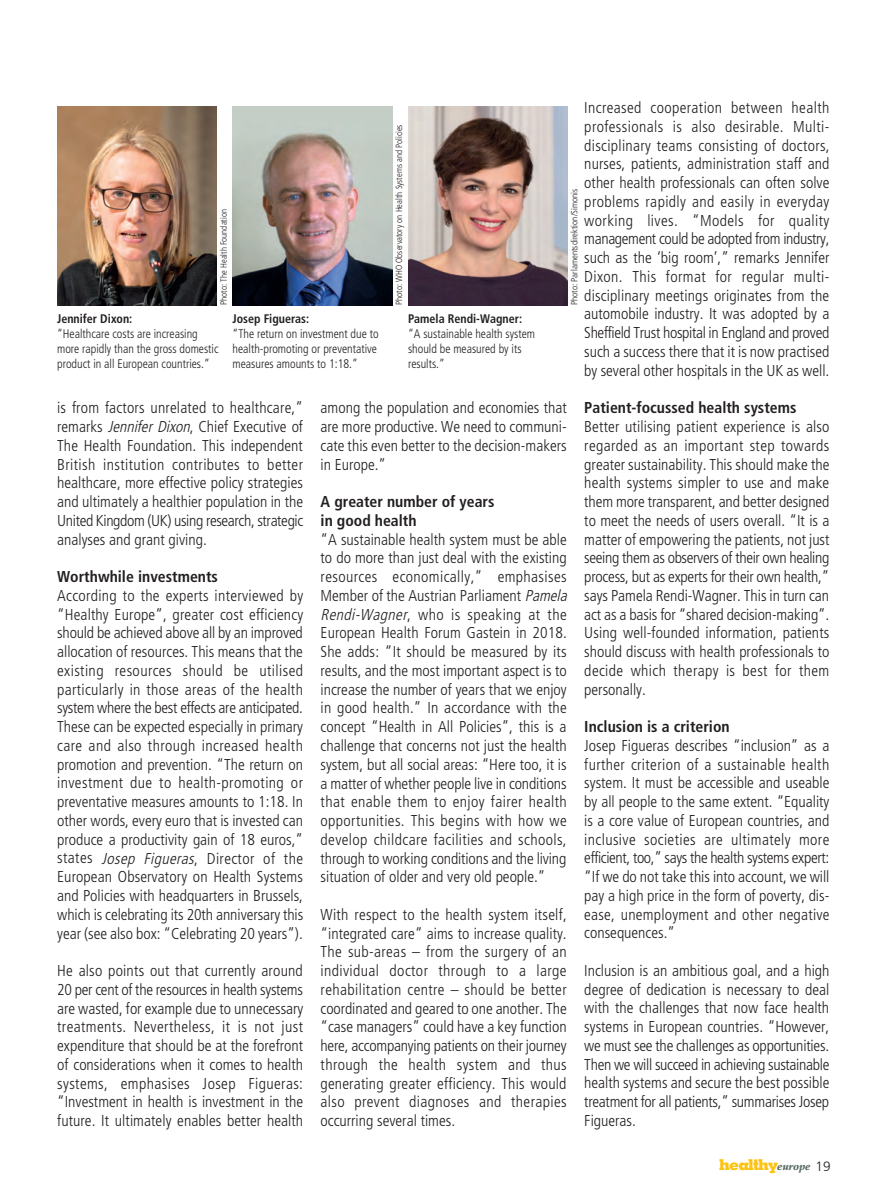
<style>
.page{position:relative;width:896px;height:1191px;background:#fff}
.page>*{position:absolute;margin:0;border:0;box-sizing:border-box;transform-origin:0 0}
.t1{font:300 condensed 15.75px/18.8px "Frutiger";color:#231f20;text-align:justify}
.t2{font:700 condensed 15.75px/18.8px "Frutiger";color:#231f20}
.t3{font:800 15px "Memphis";letter-spacing:-.06em;color:#fec210}
.t4{font:300 condensed 12.45px/15px "Frutiger";color:#231f20;scale:.96 1}
.t5{font:700 condensed 12.45px "Frutiger";color:#231f20;scale:.96 1}
.t6{font:300 condensed 9px "Frutiger";color:#231f20}
.s1{font-style:italic}
.s2{font-family:"Palatino";font-weight:900;font-style:italic;font-size:10.5px;color:#5d6e65}
.s3{font-family:"Frutiger";font-weight:300;font-size:13.5px;color:#231f20}
</style>
<div class="page">
<img style="left:57px;top:106px;width:160px;height:199px">
<img style="left:233px;top:106px;width:159px;height:199px">
<img style="left:408px;top:106px;width:159px;height:199px">
<p class="t1" style="left:584px;top:100px;width:247px">Increased cooperation between health professionals is also desirable. Multi&shy;disciplinary teams consisting of doctors, nurses, patients, administration staff and other health professionals can often solve problems rapidly and easily in everyday working lives. “Models for quality management could be adopted from industry, such as the ‘big room’,” remarks Jennifer Dixon. This format for regular multi&shy;disciplinary meetings originates from the automobile industry. It was adopted by a Sheffield Trust hospital in England and proved such a success there that it is now practised by several other hospitals in the UK as well.</p>
<p class="t2" style="left:584px;top:399px;width:214px">Patient-focussed health systems</p>
<p class="t1" style="left:584px;top:418px;width:247px">Better utilising patient experience is also regarded as an important step towards greater sustainability. This should make the health systems simpler to use and make them more transparent, and better designed to meet the needs of users overall. “It is a matter of empowering the patients, not just seeing them as observers of their own healing process, but as experts for their own health,” says Pamela Rendi-Wagner. This in turn can act as a basis for “shared decision-making”.<br>Using well-founded information, patients should discuss with health professionals to decide which therapy is best for them personally.</p>
<p class="t2" style="left:584px;top:718px;width:147px">Inclusion is a criterion</p>
<p class="t1" style="left:584px;top:737px;width:247px">Josep Figueras describes “inclusion” as a further criterion of a sustainable health system. It must be accessible and useable by all people to the same extent. “Equality is a core value of European countries, and inclusive societies are ultimately more efficient, too,” says the health systems expert: “If we do not take this into account, we will pay a high price in the form of poverty, dis&shy;ease, unemployment and other negative consequences.”</p>
<p class="t1" style="left:584px;top:962px;width:247px">Inclusion is an ambitious goal, and a high degree of dedication is necessary to deal with the challenges that now face health systems in European countries. “However, we must see the challenges as opportunities.<br>Then we will succeed in achieving sustainable health systems and secure the best possible treatment for all patients,” summarises Josep Figueras.</p>
<p class="t6" style="left:395px;top:305px;width:182px;rotate:-90deg">Photo: WHO Observatory on Health Systems and Policies</p>
<p class="t6" style="left:571px;top:305px;width:118px;rotate:-90deg">Photo: Parlamentsdirektion/Simonis</p>
<p class="t6" style="left:220px;top:305px;width:97px;rotate:-90deg">Photo: The Health Foundation</p>
<p class="t5" style="left:57px;top:313px;width:80px">Jennifer Dixon:</p>
<p class="t4" style="left:57px;top:327px;width:170px">“Healthcare costs are increasing more rapidly than the gross domestic product in all European countries.”</p>
<p class="t5" style="left:408px;top:313px;width:120px">Pamela Rendi-Wagner:</p>
<p class="t4" style="left:408px;top:327px;width:134px">“A sustainable health system should be measured by its results.”</p>
<p class="t5" style="left:233px;top:313px;width:81px">Josep Figueras:</p>
<p class="t4" style="left:233px;top:327px;width:154px">“The return on investment due to health-promoting or preventative measures amounts to 1:18.”</p>
<p class="t1" style="left:57px;top:399px;width:248px">is from factors unrelated to healthcare,” remarks <span class="s1">Jennifer Dixon</span>, Chief Executive of The Health Foundation. This independent British institution contributes to better healthcare, more effective policy strategies and ultimately a healthier population in the United Kingdom (UK) using research, strategic analyses and grant giving.</p>
<p class="t2" style="left:57px;top:568px;width:162px">Worthwhile investments</p>
<p class="t1" style="left:57px;top:587px;width:248px">According to the experts interviewed by “Healthy Europe”, greater cost efficiency should be achieved above all by an improved allocation of resources. This means that the existing resources should be utilised particularly in those areas of the health system where the best effects are anticipated.<br>These can be expected especially in primary care and also through increased health promotion and prevention. “The return on investment due to health-promoting or preventative measures amounts to 1:18. In other words, every euro that is invested can produce a productivity gain of 18 euros,” states <span class="s1">Josep Figueras</span>, Director of the European Observatory on Health Systems and Policies with headquarters in Brussels, which is celebrating its 20th anniversary this year (see also box: “Celebrating 20 years”).</p>
<p class="t1" style="left:57px;top:962px;width:248px">He also points out that currently around 20 per cent of the resources in health systems are wasted, for example due to unnecessary treatments. Nevertheless, it is not just expenditure that should be at the forefront of considerations when it comes to health systems, emphasises Josep Figueras: “Investment in health is investment in the future. It ultimately enables better health</p>
<p class="t1" style="left:321px;top:400px;width:248px">among the population and economies that are more productive. We need to communi&shy;cate this even better to the decision-makers in Europe.”</p>
<p class="t2" style="left:321px;top:493px;width:175px">A greater number of years in good health</p>
<p class="t1" style="left:321px;top:531px;width:251px;text-align:left">“A sustainable health system must be able to do more than just deal with the existing resources economically,” emphasises Member of the Austrian Parliament <span class="s1">Pamela Rendi-Wagner</span>, who is speaking at the European Health Forum Gastein in 2018.<br>She adds: “It should be measured by its results, and the most important aspect is to increase the number of years that we enjoy in good health.” In accordance with the concept “Health in All Policies”, this is a challenge that concerns not just the health system, but all social areas: “Here too, it is a matter of whether people live in conditions that enable them to enjoy fairer health opportunities. This begins with how we develop childcare facilities and schools, through to working conditions and the living situation of older and very old people.”</p>
<p class="t1" style="left:321px;top:906px;width:248px">With respect to the health system itself, “integrated care” aims to increase quality.<br>The sub-areas – from the surgery of an individual doctor through to a large rehabilitation centre – should be better coordinated and geared to one another. The “case managers” could have a key function here, accompanying patients on their journey through the health system and thus generating greater efficiency. This would also prevent diagnoses and therapies occurring several times.</p>
<p class="t3" style="left:719px;top:1159px;width:113px">healthy<span class="s2">europe</span> <span class="s3">19</span></p>
</div>
